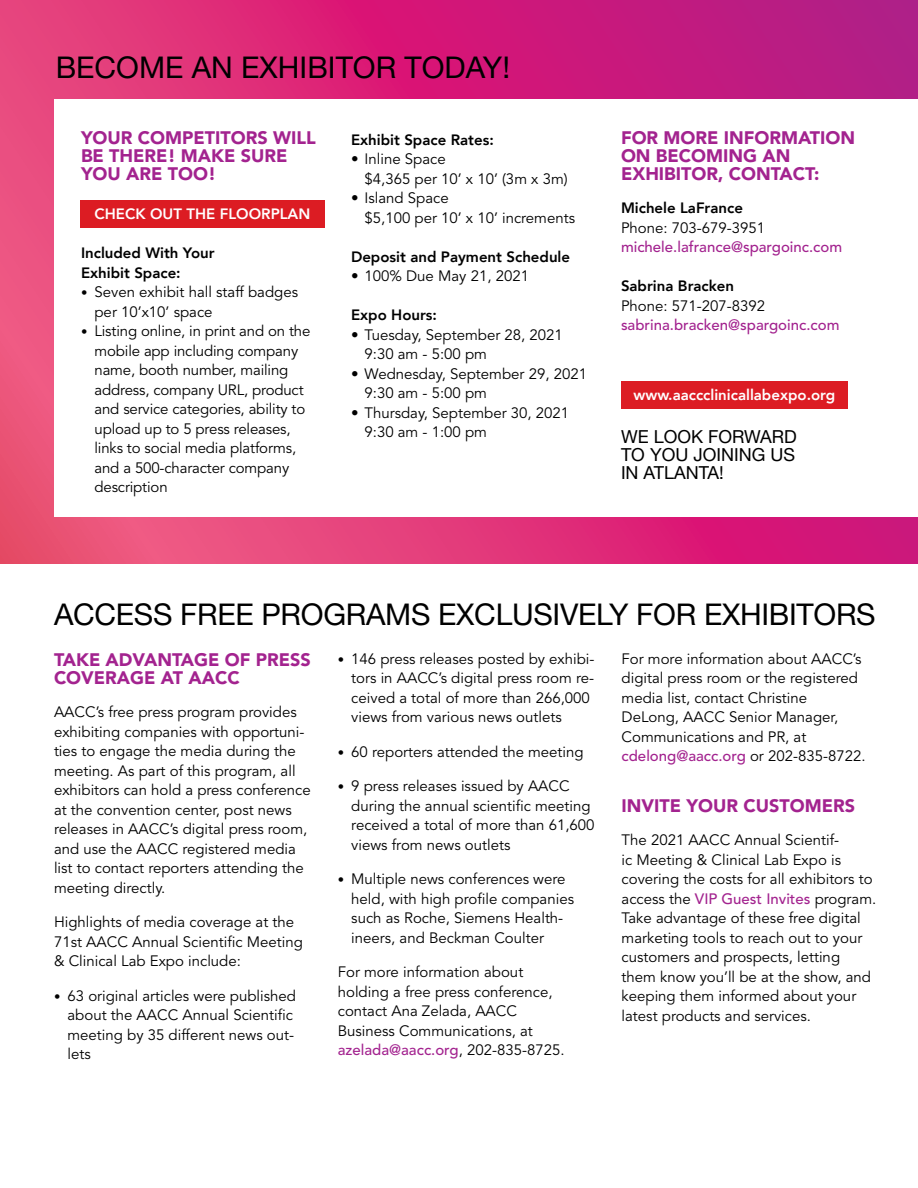
<style>
.page{position:relative;width:918px;height:1188px;background:#fff}
.page>*{position:absolute;margin:0;border:0;box-sizing:border-box;transform-origin:0 0}
.t1{font:30px "Helvetica Neue";letter-spacing:-.01em;color:#000}
.t2{font:900 18px/18px "Avenir";color:#a3238f}
.t3{font:18px/18px "Helvetica Neue";color:#000;text-align:justify}
.t4{font:15px/19.5px "Avenir";color:#000}
.t5{font:800 15px/19.5px "Avenir";color:#000}
.t6{font:500 15px "Avenir";color:#a3238f}
.t7{font:800 15px "Avenir";color:#fff}
.s1{font-size:12.75px}
.s2{font-weight:500;color:#a3238f}
</style>
<div class="page">
<svg style="left:0;top:0;width:918px;height:563px;background:#d92f7b"></svg>
<div style="left:54px;top:99px;width:864px;height:418px;background:#fff"></div>
<div style="left:80px;top:200px;width:245px;height:27px;background:#dc1c23"></div>
<div style="left:621px;top:382px;width:227px;height:27px;background:#dc1c23"></div>
<h1 class="t1" style="left:56px;top:49px;width:456px">BECOME AN EXHIBITOR TODAY!</h1>
<p class="t2" style="left:81px;top:129px;width:236px">YOUR COMPETITORS WILL<br>BE THERE! MAKE SURE<br>YOU ARE TOO!</p>
<p class="t7" style="left:95px;top:202px;width:217px">CHECK OUT THE FLOORPLAN</p>
<p class="t5" style="left:81px;top:243px;width:135px">Included With Your<br>Exhibit Space:</p>
<p class="t4" style="left:94px;top:283px;width:205px;text-indent:-14px"><span class="s1">•</span> Seven exhibit hall staff badges per 10’x10’ space</p>
<p class="t4" style="left:94px;top:322px;width:217px;text-indent:-14px"><span class="s1">•</span> Listing online, in print and on the mobile app including company name, booth number, mailing address, company URL, product and service categories, ability to upload up to 5 press releases, links to social media platforms, and a 500-character company description</p>
<p class="t5" style="left:351px;top:130px;width:144px">Exhibit Space Rates:</p>
<p class="t4" style="left:364px;top:150px;width:205px;text-indent:-14px">• Inline Space<br>$4,365 per 10’ x 10’ (3m x 3m)</p>
<p class="t4" style="left:364px;top:189px;width:212px;text-indent:-14px">• Island Space<br>$5,100 per 10’ x 10’ increments</p>
<p class="t5" style="left:351px;top:247px;width:221px">Deposit and Payment Schedule</p>
<p class="t4" style="left:351px;top:267px;width:180px">• 100% Due May 21, 2021</p>
<p class="t5" style="left:351px;top:305px;width:88px">Expo Hours:</p>
<p class="t4" style="left:364px;top:325px;width:200px;text-indent:-14px">• Tuesday, September 28, 2021<br>9:30 am - 5:00 pm</p>
<p class="t4" style="left:364px;top:364px;width:224px;text-indent:-14px">• Wednesday, September 29, 2021<br>9:30 am - 5:00 pm</p>
<p class="t4" style="left:364px;top:403px;width:206px;text-indent:-14px">• Thursday, September 30, 2021<br>9:30 am - 1:00 pm</p>
<p class="t2" style="left:621px;top:129px;width:236px">FOR MORE INFORMATION<br>ON BECOMING AN<br>EXHIBITOR, CONTACT:</p>
<p class="t5" style="left:621px;top:198px;width:123px">Michele LaFrance</p>
<p class="t4" style="left:621px;top:218px;width:146px">Phone: 703-679-3951</p>
<p class="t6" style="left:621px;top:238px;width:223px">michele.lafrance@spargoinc.com</p>
<p class="t5" style="left:621px;top:276px;width:115px">Sabrina Bracken</p>
<p class="t4" style="left:621px;top:296px;width:146px">Phone: 571-207-8392</p>
<p class="t6" style="left:621px;top:316px;width:220px">sabrina.bracken@spargoinc.com</p>
<p class="t7" style="left:634px;top:384px;width:203px">www.aaccclinicallabexpo.org</p>
<p class="t3" style="left:621px;top:427px;width:177px">WE LOOK FORWARD TO YOU JOINING US IN ATLANTA!</p>
<h1 class="t1" style="left:54px;top:596px;width:823px">ACCESS FREE PROGRAMS EXCLUSIVELY FOR EXHIBITORS</h1>
<p class="t2" style="left:54px;top:651px;width:258px">TAKE ADVANTAGE OF PRESS<br>COVERAGE AT AACC</p>
<p class="t4" style="left:54px;top:703px;width:258px">AACC’s free press program provides exhibiting companies with opportuni&shy;ties to engage the media during the meeting. As part of this program, all exhibitors can hold a press conference at the convention center, post news releases in AACC’s digital press room, and use the AACC registered media list to contact reporters attending the meeting directly.</p>
<p class="t4" style="left:54px;top:913px;width:250px">Highlights of media coverage at the<br>71st AACC Annual Scientific Meeting &amp; Clinical Lab Expo include:</p>
<p class="t4" style="left:68px;top:987px;width:230px;text-indent:-14px"><span class="s1">•</span> 63 original articles were published about the AACC Annual Scientific meeting by 35 different news out&shy;lets</p>
<p class="t4" style="left:351px;top:649px;width:245px;text-indent:-14px"><span class="s1">•</span> 146 press releases posted by exhibi&shy;tors in AACC’s digital press room re&shy;ceived a total of more than 266,000 views from various news outlets</p>
<p class="t4" style="left:338px;top:742px;width:247px"><span class="s1">•</span> 60 reporters attended the meeting</p>
<p class="t4" style="left:351px;top:777px;width:245px;text-indent:-14px"><span class="s1">•</span> 9 press releases issued by AACC during the annual scientific meeting received a total of more than 61,600 views from news outlets</p>
<p class="t4" style="left:351px;top:870px;width:224px;text-indent:-14px"><span class="s1">•</span> Multiple news conferences were held, with high profile companies such as Roche, Siemens Health&shy;ineers, and Beckman Coulter</p>
<p class="t4" style="left:338px;top:963px;width:228px">For more information about holding a free press conference, contact Ana Zelada, AACC<br>Business Communications, at <span class="s2">azelada@aacc.org</span>, 202-835-8725.</p>
<p class="t4" style="left:622px;top:649px;width:246px">For more information about AACC’s digital press room or the registered media list, contact Christine<br>DeLong, AACC Senior Manager,<br>Communications and PR, at <span class="s2">cdelong@aacc.org</span> or 202-835-8722.</p>
<p class="t2" style="left:622px;top:797px;width:235px">INVITE YOUR CUSTOMERS</p>
<p class="t4" style="left:622px;top:831px;width:256px">The 2021 AACC Annual Scientif-<br>ic Meeting &amp; Clinical Lab Expo is covering the costs for all exhibitors to access the <span class="s2">VIP Guest Invites</span> program.<br>Take advantage of these free digital marketing tools to reach out to your customers and prospects, letting them know you’ll be at the show, and keeping them informed about your latest products and services.</p>
</div>
